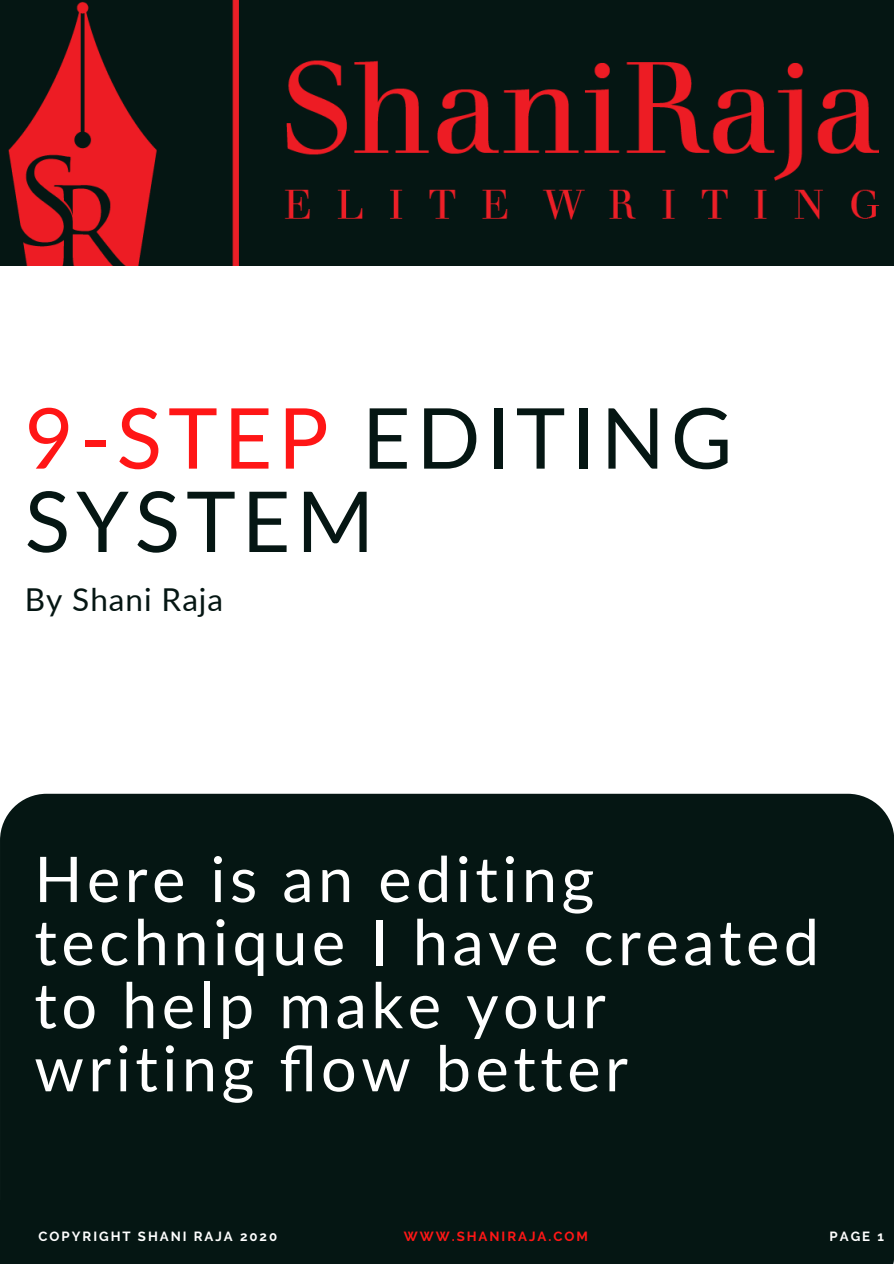
<style>
.page{position:relative;width:894px;height:1264px;background:#fff}
.page>*{position:absolute;margin:0;border:0;box-sizing:border-box;transform-origin:0 0}
.t1{font:84px/83.2px "Lato";letter-spacing:.07em;color:#051613}
.t2{font:63px/63px "Lato";letter-spacing:.07em;color:#fff}
.t3{font:31.5px "Lato";letter-spacing:.03em;color:#051613}
.t4{font:700 13.2px "Raleway";letter-spacing:.15em;color:#fff}
.t5{font:700 13.2px "Raleway";letter-spacing:.15em;color:#ff1616}
.s1{color:#ff1616}
</style>
<div class="page">
<img style="left:0;top:0;width:893px;height:266px">
<div style="left:0;top:793px;width:893px;height:470px;background:#051613"></div>
<h1 class="t1" style="left:25px;top:394px;width:708px"><span class="s1">9-STEP</span> EDITING<br>SYSTEM</h1>
<p class="t3" style="left:25px;top:580px;width:200px">By Shani Raja</p>
<p class="t2" style="left:34px;top:846px;width:786px">Here is an editing technique I have created to help make your writing flow better</p>
<p class="t4" style="left:39px;top:1228px;width:240px">COPYRIGHT SHANI RAJA 2020</p>
<p class="t5" style="left:404px;top:1228px;width:185px">WWW.SHANIRAJA.COM</p>
<p class="t4" style="left:829px;top:1228px;width:56px">PAGE 1</p>
</div>
